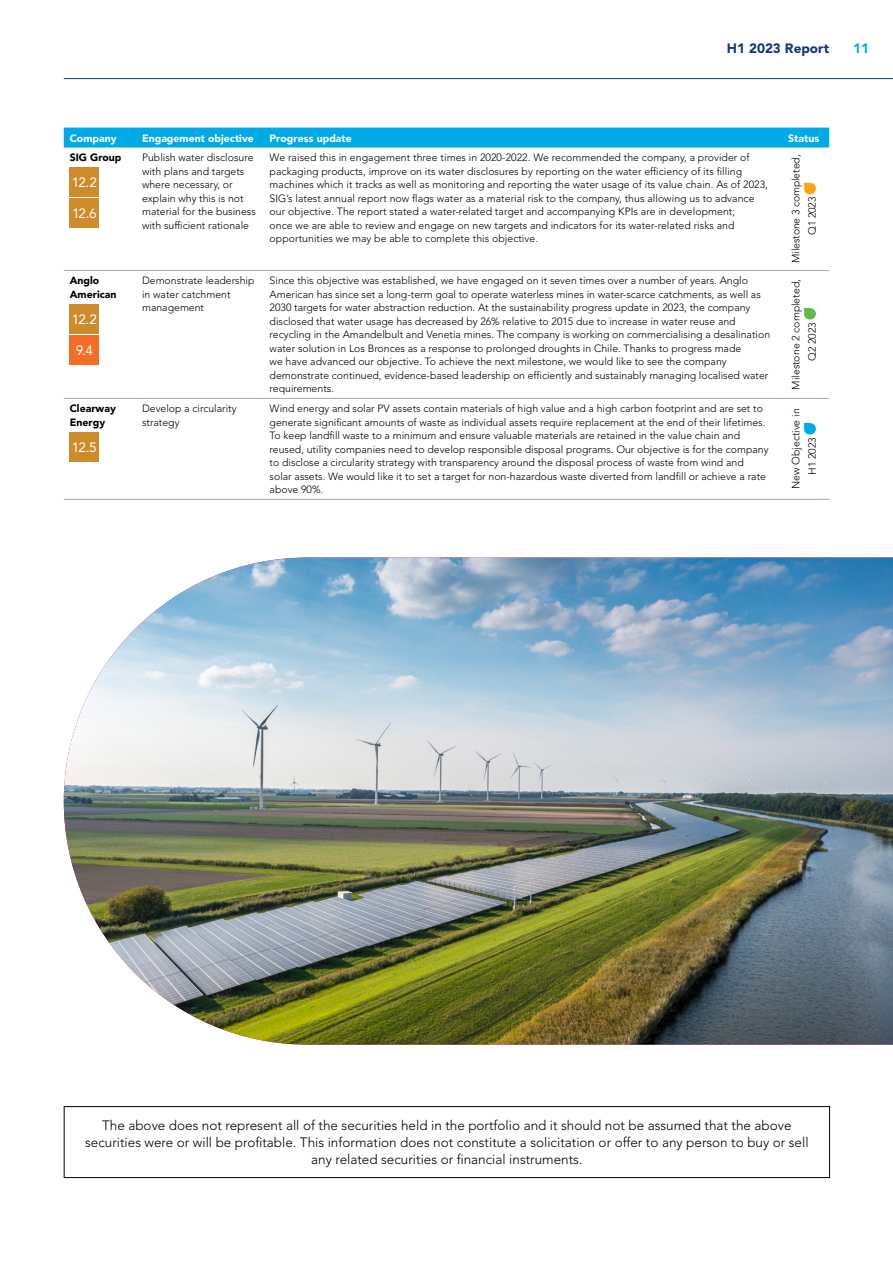
<style>
.page{position:relative;width:893px;height:1263px;background:#fff}
.page>*{position:absolute;margin:0;border:0;box-sizing:border-box;transform-origin:0 0}
.Body_Text_FH{font:300 13.5px/17.2px "Avenir LT Std";color:#000;text-align:center}
.t1{font:13.5px "Avenir LT Std";letter-spacing:-.075em;color:#fff}
.t2{font:900 13.5px "Avenir LT Std";color:#14377d}
.t3{font:900 13.5px "Avenir LT Std";color:#00aae7}
.Table_Text_Left_FH{font:300 10.5px/13.5px "Avenir LT Std";color:#000}
.Table_Head_Left_FH{font:900 10.5px "Avenir LT Std";color:#fff}
.Table_Text_Left_FH-2{font:900 10.5px/13.5px "Avenir LT Std";color:#000}
.Table_Head_Right_FH{font:900 10.5px "Avenir LT Std";color:#fff}
</style>
<div class="page">
<div style="left:64px;top:128px;width:765px;height:19px;background:#00aae7"></div>
<hr style="left:64px;top:270px;width:72px;height:1px;background:#9cadb7">
<hr style="left:136px;top:270px;width:128px;height:1px;background:#9cadb7">
<hr style="left:264px;top:270px;width:514px;height:1px;background:#9cadb7">
<hr style="left:778px;top:270px;width:51px;height:1px;background:#9cadb7">
<hr style="left:64px;top:398px;width:72px;height:1px;background:#9cadb7">
<hr style="left:136px;top:398px;width:128px;height:1px;background:#9cadb7">
<hr style="left:264px;top:398px;width:514px;height:1px;background:#9cadb7">
<hr style="left:778px;top:398px;width:51px;height:1px;background:#9cadb7">
<hr style="left:64px;top:499px;width:72px;height:1px;background:#9cadb7">
<hr style="left:136px;top:499px;width:128px;height:1px;background:#9cadb7">
<hr style="left:264px;top:499px;width:514px;height:1px;background:#9cadb7">
<hr style="left:778px;top:499px;width:51px;height:1px;background:#9cadb7">
<div style="left:70px;top:167px;width:29px;height:30px;background:#cd8b2a"></div>
<div style="left:70px;top:199px;width:29px;height:29px;background:#cd8b2a"></div>
<svg style="left:804px;top:183px;width:12px;height:11px"></svg>
<div style="left:70px;top:304px;width:29px;height:29px;background:#cd8b2a"></div>
<div style="left:70px;top:336px;width:29px;height:29px;background:#f36e24"></div>
<svg style="left:804px;top:308px;width:12px;height:11px"></svg>
<div style="left:70px;top:432px;width:29px;height:29px;background:#cd8b2a"></div>
<svg style="left:804px;top:423px;width:12px;height:12px"></svg>
<div style="left:64px;top:1106px;width:766px;height:72px;border:1px solid #000"></div>
<img style="left:64px;top:557px;width:829px;height:487px">
<hr style="left:64px;top:78px;width:829px;height:1px;background:#14377d">
<p class="t2" style="left:727px;top:40px;width:104px">H1 2023 Report</p>
<p class="t3" style="left:853px;top:40px;width:17px">11</p>
<p class="Table_Head_Right_FH" style="left:70px;top:131px;width:48px">Company</p>
<p class="Table_Head_Left_FH" style="left:142px;top:131px;width:113px">Engagement objective</p>
<p class="Table_Head_Left_FH" style="left:270px;top:131px;width:84px">Progress update</p>
<p class="Table_Head_Left_FH" style="left:788px;top:131px;width:33px">Status</p>
<p class="Table_Text_Left_FH-2" style="left:70px;top:151px;width:53px">SIG Group</p>
<p class="t1" style="left:72px;top:175px;width:26px">12.2</p>
<p class="t1" style="left:72px;top:206px;width:26px">12.6</p>
<p class="Table_Text_Left_FH" style="left:142px;top:151px;width:115px">Publish water disclosure with plans and targets where necessary, or explain why this is not material for the business with sufficient rationale</p>
<p class="Table_Text_Left_FH" style="left:270px;top:151px;width:500px">We raised this in engagement three times in 2020-2022. We recommended the company, a provider of packaging products, improve on its water disclosures by reporting on the water efficiency of its filling machines which it tracks as well as monitoring and reporting the water usage of its value chain. As of 2023, SIG’s latest annual report now flags water as a material risk to the company, thus allowing us to advance our objective. The report stated a water-related target and accompanying KPIs are in development;<br>once we are able to review and engage on new targets and indicators for its water-related risks and opportunities we may be able to complete this objective.</p>
<p class="Table_Text_Left_FH" style="left:788px;top:235px;width:82px;line-height:16.5px;text-indent:-28px;rotate:-90deg">Milestone 3 completed,<br>Q1 2023</p>
<p class="Table_Text_Left_FH-2" style="left:70px;top:274px;width:48px">Anglo<br>American</p>
<p class="t1" style="left:72px;top:311px;width:26px">12.2</p>
<p class="t1" style="left:76px;top:343px;width:19px">9.4</p>
<p class="Table_Text_Left_FH-2" style="left:70px;top:402px;width:48px">Clearway<br>Energy</p>
<p class="t1" style="left:72px;top:439px;width:26px">12.5</p>
<p class="Table_Text_Left_FH" style="left:142px;top:274px;width:114px">Demonstrate leadership in water catchment management</p>
<p class="Table_Text_Left_FH" style="left:270px;top:274px;width:502px">Since this objective was established, we have engaged on it seven times over a number of years. Anglo American has since set a long-term goal to operate waterless mines in water-scarce catchments, as well as 2030 targets for water abstraction reduction. At the sustainability progress update in 2023, the company disclosed that water usage has decreased by 26% relative to 2015 due to increase in water reuse and recycling in the Amandelbult and Venetia mines. The company is working on commercialising a desalination water solution in Los Bronces as a response to prolonged droughts in Chile. Thanks to progress made<br>we have advanced our objective. To achieve the next milestone, we would like to see the company demonstrate continued, evidence-based leadership on efficiently and sustainably managing localised water requirements.</p>
<p class="Table_Text_Left_FH" style="left:788px;top:361px;width:83px;line-height:16.5px;text-indent:-29px;rotate:-90deg">Milestone 2 completed,<br>Q2 2023</p>
<p class="Table_Text_Left_FH" style="left:142px;top:402px;width:96px">Develop a circularity strategy</p>
<p class="Table_Text_Left_FH" style="left:270px;top:402px;width:500px">Wind energy and solar PV assets contain materials of high value and a high carbon footprint and are set to generate significant amounts of waste as individual assets require replacement at the end of their lifetimes.<br>To keep landfill waste to a minimum and ensure valuable materials are retained in the value chain and reused, utility companies need to develop responsible disposal programs. Our objective is for the company to disclose a circularity strategy with transparency around the disposal process of waste from wind and<br>solar assets. We would like it to set a target for non-hazardous waste diverted from landfill or achieve a rate above 90%.</p>
<p class="Table_Text_Left_FH" style="left:788px;top:475px;width:68px;line-height:16.5px;text-indent:-14px;rotate:-90deg">New Objective in<br>H1 2023</p>
<p class="Body_Text_FH" style="left:85px;top:1117px;width:725px">The above does not represent all of the securities held in the portfolio and it should not be assumed that the above securities were or will be profitable. This information does not constitute a solicitation or offer to any person to buy or sell any related securities or financial instruments.</p>
</div>
